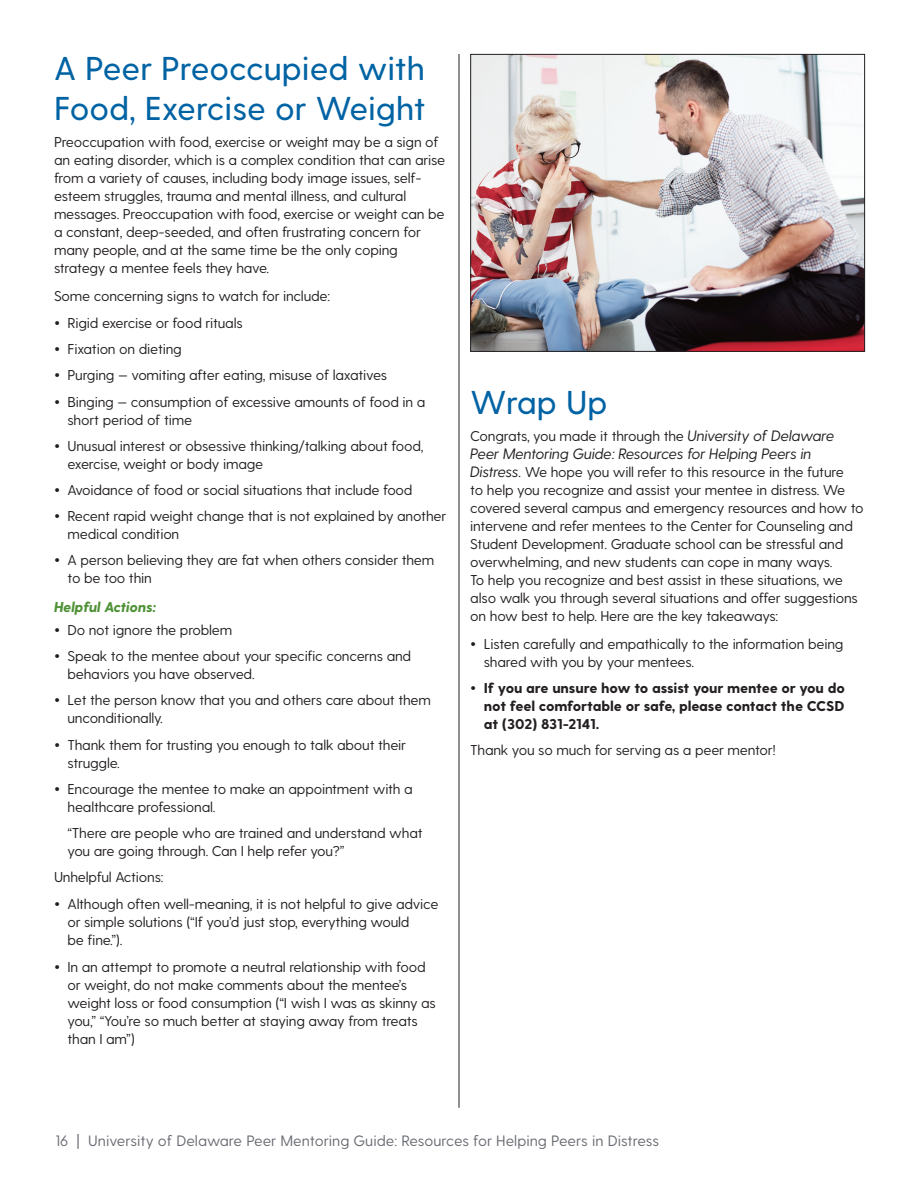
<style>
.page{position:relative;width:918px;height:1188px;background:#fff}
.page>*{position:absolute;margin:0;border:0;box-sizing:border-box;transform-origin:0 0}
.t1{font:500 33px/39.6px "Greycliff CF";color:#0063a4}
.t2{font:15px "Greycliff CF";color:#696b73}
.t3{font:italic 15px "Greycliff CF";letter-spacing:-.01em;color:#231f20}
.t4{font:14.25px/18px "Greycliff CF";letter-spacing:-.015em;color:#231f20}
.t5{font:800 14.25px/18px "Greycliff CF";letter-spacing:-.01em;color:#231f20;text-align:justify}
.t6{font:italic 800 14.25px "Greycliff CF";letter-spacing:-.01em;color:#4f9236}
.s1{font-weight:800;font-size:18px}
.s2{font-style:italic;font-size:15px}
.s3{font-size:18px}
</style>
<div class="page">
<hr style="left:459px;top:54px;width:1px;height:1054px;background:#231f20">
<img style="left:472px;top:56px;width:391px;height:294px">
<div style="left:470px;top:54px;width:395px;height:298px;border:1px solid #231f20"></div>
<h1 class="t1" style="left:54px;top:52px;width:373px">A Peer Preoccupied with<br>Food, Exercise or Weight</h1>
<p class="t4" style="left:54px;top:134px;width:393px">Preoccupation with food, exercise or weight may be a sign of an eating disorder, which is a complex condition that can arise from a variety of causes, including body image issues, self&shy;esteem struggles, trauma and mental illness, and cultural messages. Preoccupation with food, exercise or weight can be a constant, deep-seeded, and often frustrating concern for many people, and at the same time be the only coping strategy a mentee feels they have.</p>
<p class="t4" style="left:54px;top:288px;width:278px">Some concerning signs to watch for include:</p>
<p class="t4" style="left:54px;top:315px;width:190px"><span class="s1">•</span> Rigid exercise or food rituals</p>
<p class="t4" style="left:54px;top:342px;width:129px"><span class="s1">•</span> Fixation on dieting</p>
<p class="t4" style="left:54px;top:368px;width:335px"><span class="s1">•</span> Purging — vomiting after eating, misuse of laxatives</p>
<p class="t4" style="left:68px;top:394px;width:359px;text-indent:-14px"><span class="s1">•</span> Binging — consumption of excessive amounts of food in a short period of time</p>
<p class="t4" style="left:68px;top:438px;width:358px;text-indent:-14px"><span class="s1">•</span> Unusual interest or obsessive thinking/talking about food, exercise, weight or body image</p>
<p class="t4" style="left:54px;top:482px;width:360px"><span class="s1">•</span> Avoidance of food or social situations that include food</p>
<p class="t4" style="left:68px;top:508px;width:380px;text-indent:-14px"><span class="s1">•</span> Recent rapid weight change that is not explained by another medical condition</p>
<p class="t4" style="left:68px;top:552px;width:368px;text-indent:-14px"><span class="s1">•</span> A person believing they are fat when others consider them to be too thin</p>
<h2 class="t6" style="left:54px;top:602px;width:103px">Helpful Actions:</h2>
<p class="t4" style="left:54px;top:622px;width:180px"><span class="s1">•</span> Do not ignore the problem</p>
<p class="t4" style="left:68px;top:649px;width:345px;text-indent:-14px"><span class="s1">•</span> Speak to the mentee about your specific concerns and behaviors you have observed.</p>
<p class="t4" style="left:68px;top:693px;width:365px;text-indent:-14px"><span class="s1">•</span> Let the person know that you and others care about them unconditionally.</p>
<p class="t4" style="left:68px;top:737px;width:340px;text-indent:-14px"><span class="s1">•</span> Thank them for trusting you enough to talk about their struggle.</p>
<p class="t4" style="left:68px;top:781px;width:347px;text-indent:-14px"><span class="s1">•</span> Encourage the mentee to make an appointment with a healthcare professional.</p>
<p class="t4" style="left:68px;top:825px;width:357px">“There are people who are trained and understand what you are going through. Can I help refer you?”</p>
<p class="t4" style="left:54px;top:869px;width:111px">Unhelpful Actions:</p>
<p class="t4" style="left:68px;top:897px;width:373px;text-indent:-14px"><span class="s1">•</span> Although often well-meaning, it is not helpful to give advice or simple solutions (“If you’d just stop, everything would<br>be fine.”).</p>
<p class="t4" style="left:68px;top:959px;width:370px;text-indent:-14px"><span class="s1">•</span> In an attempt to promote a neutral relationship with food or weight, do not make comments about the mentee’s weight loss or food consumption (“I wish I was as skinny as you,” “You’re so much better at staying away from treats than I am”)</p>
<h1 class="t1" style="left:470px;top:386px;width:139px">Wrap Up</h1>
<p class="t4" style="left:470px;top:428px;width:366px">Congrats, you made it through the <span class="s2">University of Delaware</span></p>
<p class="t3" style="left:470px;top:448px;width:343px">Peer Mentoring Guide: Resources for Helping Peers in</p>
<p class="t4" style="left:470px;top:464px;width:395px"><span class="s2">Distress.</span> We hope you will refer to this resource in the future<br>to help you recognize and assist your mentee in distress. We covered several campus and emergency resources and how to intervene and refer mentees to the Center for Counseling and Student Development. Graduate school can be stressful and overwhelming, and new students can cope in many ways.<br>To help you recognize and best assist in these situations, we also walk you through several situations and offer suggestions on how best to help. Here are the key takeaways:</p>
<p class="t4" style="left:484px;top:636px;width:361px;text-indent:-14px"><span class="s1">•</span> Listen carefully and empathically to the information being shared with you by your mentees.</p>
<p class="t5" style="left:484px;top:680px;width:363px;text-indent:-14px"><span class="s3">•</span> If you are unsure how to assist your mentee or you do not feel comfortable or safe, please contact the CCSD at (302) 831-2141.</p>
<p class="t4" style="left:470px;top:742px;width:307px">Thank you so much for serving as a peer mentor!</p>
<p class="t2" style="left:56px;top:1135px;width:605px">16 | University of Delaware Peer Mentoring Guide: Resources for Helping Peers in Distress</p>
</div>
